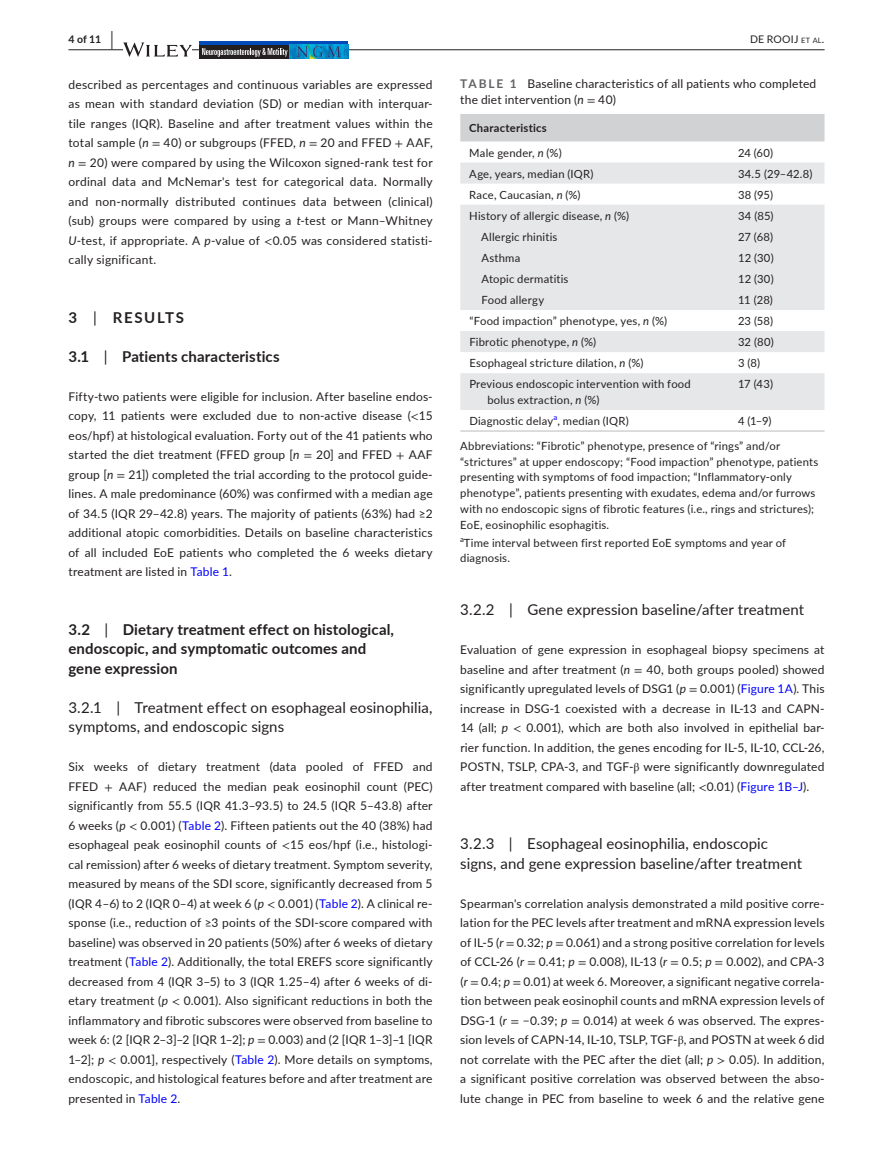
<style>
.page{position:relative;width:893px;height:1174px;background:#fff}
.page>*{position:absolute;margin:0;border:0;box-sizing:border-box;transform-origin:0 0}
.t1{font:15px/19.5px "Lato";letter-spacing:.005em;color:#231f20}
.t2{font:700 15px/19.5px "Lato";letter-spacing:.01em;color:#231f20}
.t3{font:700 15px "Lato";letter-spacing:.105em;color:#231f20}
.t4{font:12px/19.5px "Lato";letter-spacing:.015em;color:#231f20;text-align:justify}
.t5{font:11.25px/15.8px "Lato";letter-spacing:.02em;color:#231f20}
.t6{font:700 11.25px/24.3px "Lato";letter-spacing:.02em;color:#231f20}
.t7{font:10.5px "Lato";letter-spacing:.02em;color:#231f20}
.t8{font:700 10.5px "Lato";color:#231f20}
.t9{font:7.8px "Lato";color:#00f}
.t10{font:7.8px "Lato";color:#231f20}
.s1{font-size:19.5px}
.s2{font-size:7.35px}
.s3{font-style:italic}
.s4{font-family:"STIX"}
.s5{font-weight:700;color:#636366}
.s6{font-weight:400}
.s7{font-weight:400;font-style:italic}
.s8{color:#00f}
</style>
<div class="page">
<hr style="left:68px;top:49px;width:756px;height:1px;background:#231f20">
<svg style="left:123px;top:42px;width:69px;height:15px"></svg>
<div style="left:200px;top:41px;width:148px;height:18px;background:#231f20"></div>
<svg style="left:202px;top:48px;width:86px;height:9px"></svg>
<hr style="left:200px;top:41px;width:148px;height:4px;background:#004aba">
<img style="left:289px;top:45px;width:59px;height:14px">
<div style="left:460px;top:114px;width:364px;height:27px;background:#d1d2d4"></div>
<svg style="left:460px;top:162px;width:364px;height:248px;fill:#e6e7e9"></svg>
<hr style="left:460px;top:430px;width:269px;height:2px;background:#d1d2d4">
<hr style="left:729px;top:430px;width:95px;height:2px;background:#d1d2d4">
<p class="t8" style="left:68px;top:31px;width:46px">4 of 11 <span class="s1">|</span></p>
<p class="t7" style="left:750px;top:31px;width:76px">DE ROOIJ <span class="s2">et al</span>.</p>
<p class="t4" style="left:68px;top:74px;width:366px">described as percentages and continuous variables are expressed as mean with standard deviation (SD) or median with interquar&shy;tile ranges (IQR). Baseline and after treatment values within the total sample (<span class="s3">n</span> <span class="s4">=</span> 40) or subgroups (FFED, <span class="s3">n</span> <span class="s4">=</span> 20 and FFED <span class="s4">+</span> AAF, <span class="s3">n</span> <span class="s4">=</span> 20) were compared by using the Wilcoxon signed-rank test for ordinal data and McNemar's test for categorical data. Normally and non-normally distributed continues data between (clinical) (sub) groups were compared by using a <span class="s3">t</span>-test or Mann–Whitney <span class="s3">U</span>-test, if appropriate. A <span class="s3">p</span>-value of <span class="s4">&lt;</span>0.05 was considered statisti&shy;cally significant.</p>
<p class="t4" style="left:460px;top:75px;width:358px;line-height:16.5px"><span class="s5">TABLE 1</span> Baseline characteristics of all patients who completed the diet intervention (<span class="s3">n</span> <span class="s4">=</span> 40)</p>
<p class="t6" style="left:469px;top:115px;width:94px">Characteristics<br><span class="s6">Male gender,</span> <span class="s7">n</span> <span class="s6">(%)</span></p>
<p class="t5" style="left:738px;top:144px;width:37px">24 (60)</p>
<p class="t5" style="left:469px;top:165px;width:126px">Age, years, median (IQR)</p>
<p class="t5" style="left:738px;top:165px;width:76px">34.5 (29–42.8)</p>
<p class="t5" style="left:469px;top:186px;width:113px">Race, Caucasian, <span class="s3">n</span> (%)</p>
<p class="t5" style="left:738px;top:186px;width:37px">38 (95)</p>
<p class="t5" style="left:469px;top:207px;width:161px">History of allergic disease, <span class="s3">n</span> (%)</p>
<p class="t5" style="left:738px;top:207px;width:37px">34 (85)</p>
<p class="t5" style="left:481px;top:228px;width:78px">Allergic rhinitis</p>
<p class="t5" style="left:738px;top:228px;width:37px">27 (68)</p>
<p class="t5" style="left:481px;top:249px;width:40px">Asthma</p>
<p class="t5" style="left:738px;top:249px;width:37px">12 (30)</p>
<p class="t5" style="left:481px;top:270px;width:89px">Atopic dermatitis</p>
<p class="t5" style="left:738px;top:270px;width:37px">12 (30)</p>
<p class="t5" style="left:481px;top:291px;width:64px">Food allergy</p>
<p class="t5" style="left:738px;top:291px;width:36px">11 (28)</p>
<p class="t5" style="left:469px;top:313px;width:199px">“Food impaction” phenotype, yes, <span class="s3">n</span> (%)</p>
<p class="t5" style="left:738px;top:313px;width:37px">23 (58)</p>
<p class="t5" style="left:469px;top:334px;width:128px">Fibrotic phenotype, <span class="s3">n</span> (%)</p>
<p class="t5" style="left:738px;top:334px;width:37px">32 (80)</p>
<p class="t5" style="left:469px;top:355px;width:176px">Esophageal stricture dilation, <span class="s3">n</span> (%)</p>
<p class="t5" style="left:738px;top:355px;width:24px">3 (8)</p>
<p class="t5" style="left:487px;top:376px;width:205px;text-indent:-18px">Previous endoscopic intervention with food bolus extraction, <span class="s3">n</span> (%)</p>
<p class="t5" style="left:738px;top:376px;width:37px">17 (43)</p>
<p class="t5" style="left:469px;top:413px;width:161px">Diagnostic delay , median (IQR)</p>
<p class="t3" style="left:68px;top:306px;width:117px">3 <span class="s6">|</span> RESULTS</p>
<p class="t2" style="left:68px;top:346px;width:213px">3.1 <span class="s6">|</span> Patients characteristics</p>
<p class="t4" style="left:68px;top:386px;width:366px">Fifty-two patients were eligible for inclusion. After baseline endos&shy;copy, 11 patients were excluded due to non-active disease (<span class="s4">&lt;</span>15 eos/hpf) at histological evaluation. Forty out of the 41 patients who started the diet treatment (FFED group [<span class="s3">n</span> <span class="s4">=</span> 20] and FFED <span class="s4">+</span> AAF group [<span class="s3">n</span> <span class="s4">=</span> 21]) completed the trial according to the protocol guide&shy;lines. A male predominance (60%) was confirmed with a median age of 34.5 (IQR 29–42.8) years. The majority of patients (63%) had ≥2 additional atopic comorbidities. Details on baseline characteristics of all included EoE patients who completed the 6 weeks dietary treatment are listed in <span class="s8">Table 1</span>.</p>
<p class="t9" style="left:553px;top:411px;width:5px">a</p>
<p class="t5" style="left:738px;top:412px;width:35px">4 (1–9)</p>
<p class="t5" style="left:460px;top:437px;width:360px">Abbreviations: “Fibrotic” phenotype, presence of “rings” and/or “strictures” at upper endoscopy; “Food impaction” phenotype, patients presenting with symptoms of food impaction; “Inflammatory-only phenotype”, patients presenting with exudates, edema and/or furrows with no endoscopic signs of fibrotic features (i.e., rings and strictures); EoE, eosinophilic esophagitis.</p>
<p class="t10" style="left:460px;top:533px;width:5px">a</p>
<p class="t5" style="left:460px;top:534px;width:327px;text-indent:4px">Time interval between first reported EoE symptoms and year of diagnosis.</p>
<p class="t2" style="left:68px;top:619px;width:327px">3.2 <span class="s6">|</span> Dietary treatment effect on histological, endoscopic, and symptomatic outcomes and gene expression</p>
<p class="t1" style="left:68px;top:697px;width:365px">3.2.1 | Treatment effect on esophageal eosinophilia, symptoms, and endoscopic signs</p>
<p class="t4" style="left:68px;top:756px;width:366px">Six weeks of dietary treatment (data pooled of FFED and FFED <span class="s4">+</span> AAF) reduced the median peak eosinophil count (PEC) significantly from 55.5 (IQR 41.3–93.5) to 24.5 (IQR 5–43.8) after 6 weeks (<span class="s3">p</span> <span class="s4">&lt;</span> 0.001) (<span class="s8">Table 2</span>). Fifteen patients out the 40 (38%) had esophageal peak eosinophil counts of <span class="s4">&lt;</span>15 eos/hpf (i.e., histologi&shy;cal remission) after 6 weeks of dietary treatment. Symptom severity, measured by means of the SDI score, significantly decreased from 5 (IQR 4–6) to 2 (IQR 0–4) at week 6 (<span class="s3">p</span> <span class="s4">&lt;</span> 0.001) (<span class="s8">Table 2</span>). A clinical re&shy;sponse (i.e., reduction of ≥3 points of the SDI-score compared with baseline) was observed in 20 patients (50%) after 6 weeks of dietary treatment (<span class="s8">Table 2</span>). Additionally, the total EREFS score significantly decreased from 4 (IQR 3–5) to 3 (IQR 1.25–4) after 6 weeks of di&shy;etary treatment (<span class="s3">p</span> <span class="s4">&lt;</span> 0.001). Also significant reductions in both the inflammatory and fibrotic subscores were observed from baseline to week 6: (2 [IQR 2–3]–2 [IQR 1–2]; <span class="s3">p</span> <span class="s4">=</span> 0.003) and (2 [IQR 1–3]–1 [IQR 1–2]; <span class="s3">p</span> <span class="s4">&lt;</span> 0.001], respectively (<span class="s8">Table 2</span>). More details on symptoms, endoscopic, and histological features before and after treatment are presented in <span class="s8">Table 2</span>.</p>
<p class="t1" style="left:460px;top:599px;width:345px">3.2.2 | Gene expression baseline/after treatment</p>
<p class="t4" style="left:460px;top:639px;width:366px">Evaluation of gene expression in esophageal biopsy specimens at baseline and after treatment (<span class="s3">n</span> <span class="s4">=</span> 40, both groups pooled) showed significantly upregulated levels of DSG1 (<span class="s3">p</span> <span class="s4">=</span> 0.001) (<span class="s8">Figure 1A</span>). This increase in DSG-1 coexisted with a decrease in IL-13 and CAPN-14 (all; <span class="s3">p</span> <span class="s4">&lt;</span> 0.001), which are both also involved in epithelial bar&shy;rier function. In addition, the genes encoding for IL-5, IL-10, CCL-26, POSTN, TSLP, CPA-3, and TGF-<span class="s4">β</span> were significantly downregulated after treatment compared with baseline (all; <span class="s4">&lt;</span>0.01) (<span class="s8">Figure 1B–J</span>).</p>
<p class="t1" style="left:460px;top:833px;width:343px">3.2.3 | Esophageal eosinophilia, endoscopic signs, and gene expression baseline/after treatment</p>
<p class="t4" style="left:460px;top:893px;width:366px">Spearman's correlation analysis demonstrated a mild positive corre&shy;lation for the PEC levels after treatment and mRNA expression levels of IL-5 (<span class="s3">r</span> <span class="s4">=</span> 0.32; <span class="s3">p</span> <span class="s4">=</span> 0.061) and a strong positive correlation for levels of CCL-26 (<span class="s3">r</span> <span class="s4">=</span> 0.41; <span class="s3">p</span> <span class="s4">=</span> 0.008), IL-13 (<span class="s3">r</span> <span class="s4">=</span> 0.5; <span class="s3">p</span> <span class="s4">=</span> 0.002), and CPA-3 (<span class="s3">r</span> <span class="s4">=</span> 0.4; <span class="s3">p</span> <span class="s4">=</span> 0.01) at week 6. Moreover, a significant negative correla&shy;tion between peak eosinophil counts and mRNA expression levels of DSG-1 (<span class="s3">r</span> <span class="s4">=</span> −0.39; <span class="s3">p</span> <span class="s4">=</span> 0.014) at week 6 was observed. The expres&shy;sion levels of CAPN-14, IL-10, TSLP, TGF-<span class="s4">β</span>, and POSTN at week 6 did not correlate with the PEC after the diet (all; <span class="s3">p</span> <span class="s4">&gt;</span> 0.05). In addition, a significant positive correlation was observed between the abso&shy;lute change in PEC from baseline to week 6 and the relative gene</p>
</div>
